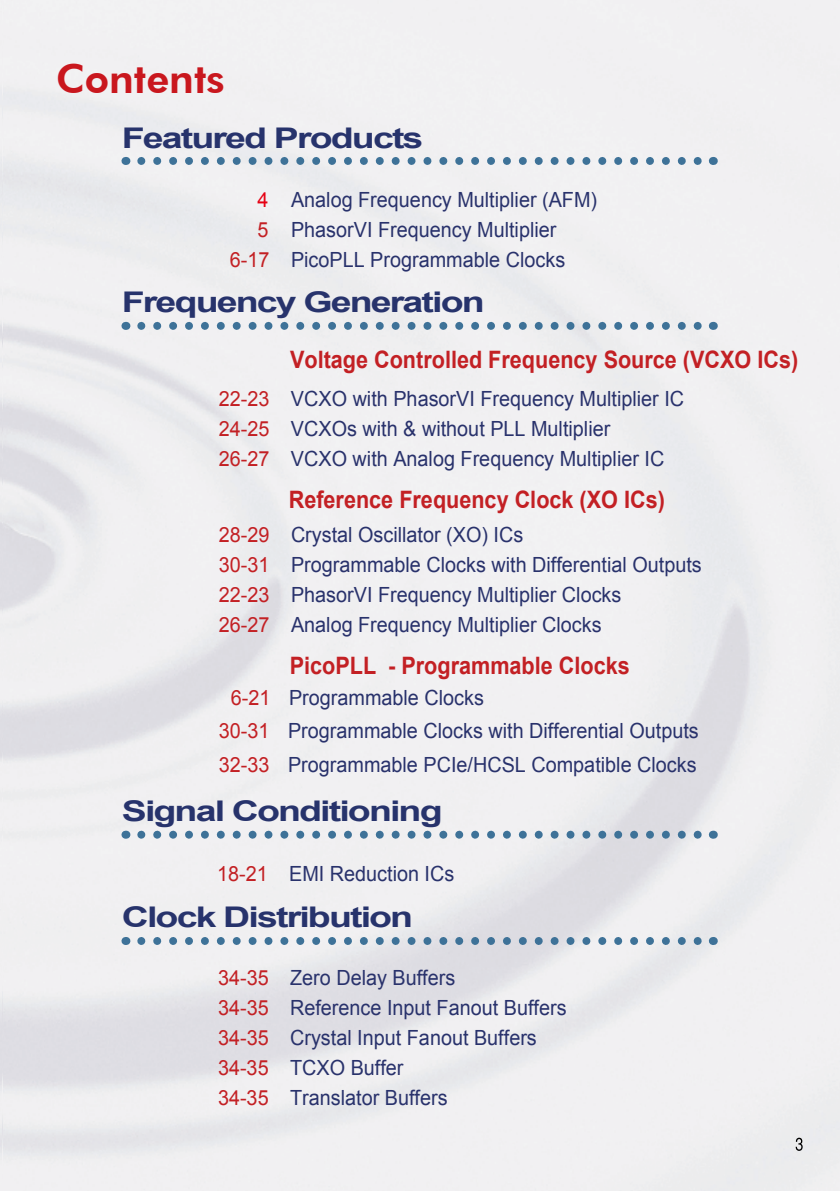
<style>
.page{position:relative;width:840px;height:1191px;background:#fff}
.page>*{position:absolute;margin:0;border:0;box-sizing:border-box;transform-origin:0 0}
.t1{font:800 40px "Futura BT";color:#c9171e}
.t2{font:700 28.4px "Arial";letter-spacing:-.05em;color:#27336c;scale:1.32 1}
.t3{font:700 24px "Arial";color:#c32024;scale:.9 1}
.t4{font:20.8px/30px "Arial";color:#29326c;scale:.95 1}
.s1{color:#e60013}
.s2{color:#c32024}
</style>
<div class="page">
<img style="left:0;top:0;width:839px;height:1191px">
<svg style="left:141px;top:157px;width:563px;height:8px"></svg>
<svg style="left:141px;top:322px;width:563px;height:8px"></svg>
<svg style="left:141px;top:830px;width:563px;height:8px"></svg>
<img style="left:2px;top:0;width:1px;height:1190px">
<svg style="left:795px;top:1137px;width:7px;height:13px"></svg>
<svg style="left:141px;top:937px;width:563px;height:8px"></svg>
<h1 class="t1" style="left:56px;top:62px;width:170px">Contents</h1>
<h2 class="t2" style="left:122px;top:128px;width:230px">Featured Products</h2>
<p class="t4" style="left:257px;top:187px;width:359px"><span class="s1">4</span> Analog Frequency Multiplier (AFM)</p>
<p class="t4" style="left:257px;top:217px;width:316px"><span class="s2">5</span> PhasorVI Frequency Multiplier</p>
<p class="t4" style="left:230px;top:247px;width:354px"><span class="s2">6-17</span> PicoPLL Programmable Clocks</p>
<h2 class="t2" style="left:122px;top:291px;width:276px">Frequency Generation</h2>
<p class="t3" style="left:290px;top:351px;width:566px">Voltage Controlled Frequency Source (VCXO ICs)</p>
<p class="t4" style="left:219px;top:385px;width:491px"><span class="s2">22-23</span> VCXO with PhasorVI Frequency Multiplier IC<br><span class="s2">24-25</span> VCXOs with &amp; without PLL Multiplier<br><span class="s2">26-27</span> VCXO with Analog Frequency Multiplier IC</p>
<p class="t3" style="left:288px;top:491px;width:419px">Reference Frequency Clock (XO ICs)</p>
<p class="t4" style="left:219px;top:521px;width:509px"><span class="s2">28-29</span> Crystal Oscillator (XO) ICs<br><span class="s2">30-31</span> Programmable Clocks with Differential Outputs <span class="s2">22-23</span> PhasorVI Frequency Multiplier Clocks<br><span class="s2">26-27</span> Analog Frequency Multiplier Clocks</p>
<p class="t3" style="left:289px;top:656px;width:379px">PicoPLL - Programmable Clocks</p>
<p class="t4" style="left:219px;top:682px;width:506px;line-height:33.4px;text-indent:12px"><span class="s2">6-21</span> Programmable Clocks<br><span class="s2">30-31</span> Programmable Clocks with Differential Outputs<br><span class="s2">32-33</span> Programmable PCIe/HCSL Compatible Clocks</p>
<h2 class="t2" style="left:122px;top:800px;width:244px">Signal Conditioning</h2>
<p class="t4" style="left:217px;top:860px;width:251px"><span class="s2">18-21</span> EMI Reduction ICs</p>
<h2 class="t2" style="left:122px;top:906px;width:222px">Clock Distribution</h2>
<p class="t4" style="left:218px;top:964px;width:368px"><span class="s2">34-35</span> Zero Delay Buffers<br><span class="s2">34-35</span> Reference Input Fanout Buffers<br><span class="s2">34-35</span> Crystal Input Fanout Buffers<br><span class="s2">34-35</span> TCXO Buffer<br><span class="s2">34-35</span> Translator Buffers</p>
</div>
